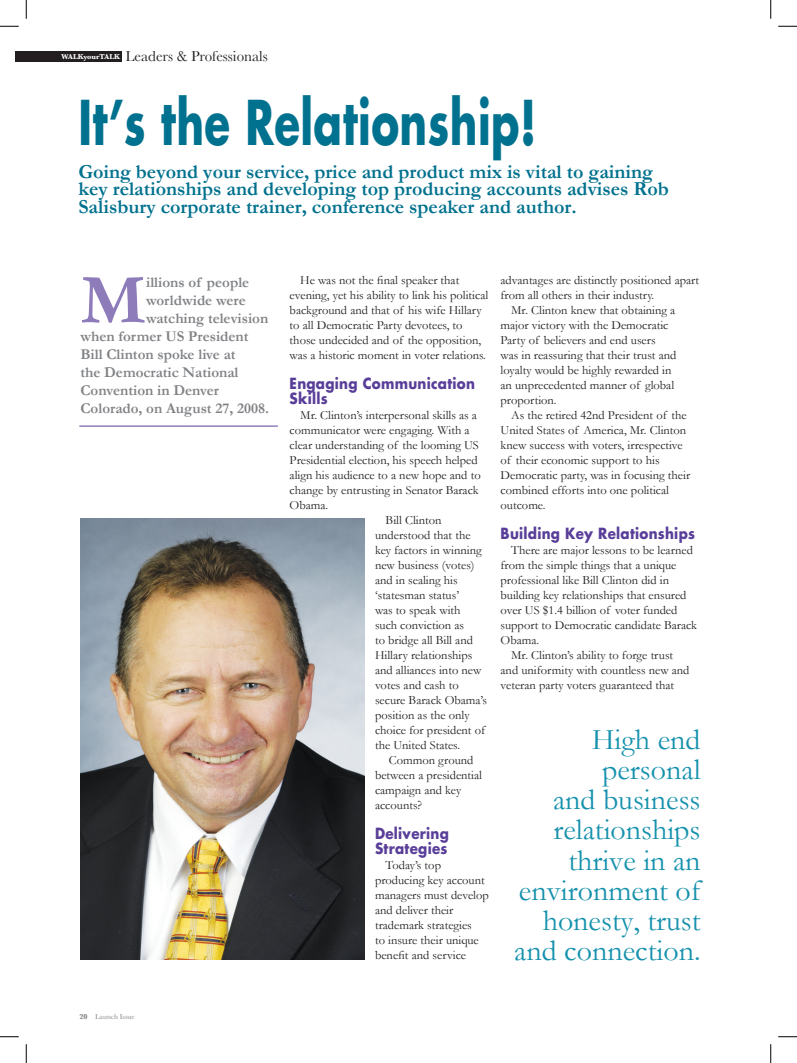
<style>
.page{position:relative;width:797px;height:1063px;background:#fff}
.page>*{position:absolute;margin:0;border:0;box-sizing:border-box;transform-origin:0 0}
.StartOff{font:700 71.62px "Garamond";color:#8d7cb9}
.Heading{font:700 60px "Futura";letter-spacing:.01em;color:#00718e;scale:.7 1}
.Quotes{font:30px/30px "Garamond";color:#1591ad;text-align:right}
.BodyText2{font:700 20px/17.5px "Garamond";color:#00718e}
.StartOff-2{font:700 15px "Garamond";color:#808285}
.Subhead{font:700 15px/15px "Futura";letter-spacing:.02em;color:#593e99;scale:.9 1}
.BodyText{font:15px "Baskerville";color:#231f20}
.BodyText-2{font:12.5px/15px "Garamond";color:#231f20}
.t1{font:7.5px "Baskerville";color:#808285}
.t2{font:700 7.5px "Baskerville";color:#fff}
.s1{font-weight:700}
</style>
<div class="page">
<div style="left:16px;top:51px;width:106px;height:10px;background:#231f20"></div>
<hr style="left:79px;top:426px;width:199px;height:1px;background:#593e99">
<img style="left:80px;top:518px;width:284px;height:441px">
<svg style="left:0;top:25px;width:19px;height:2px"></svg>
<svg style="left:778px;top:25px;width:19px;height:2px"></svg>
<svg style="left:0;top:1036px;width:19px;height:1px"></svg>
<svg style="left:778px;top:1036px;width:19px;height:1px"></svg>
<svg style="left:25px;top:0;width:2px;height:19px"></svg>
<svg style="left:25px;top:1044px;width:2px;height:18px"></svg>
<svg style="left:770px;top:0;width:1px;height:19px"></svg>
<svg style="left:770px;top:1044px;width:1px;height:18px"></svg>
<p class="t2" style="left:62px;top:52px;width:60px">WALKyourTALK</p>
<p class="BodyText" style="left:125px;top:48px;width:144px">Leaders &amp; Professionals</p>
<p class="Heading" style="left:78px;top:81px;width:655px">It’s the Relationship!</p>
<p class="BodyText2" style="left:78px;top:162px;width:592px">Going beyond your service, price and product mix is vital to gaining key relationships and developing top producing accounts advises Rob<br>Salisbury corporate trainer, conference speaker and author.</p>
<p class="StartOff" style="left:80px;top:257px;width:67px">M</p>
<p class="StartOff-2" style="left:146px;top:273px;width:105px">illions of people</p>
<p class="StartOff-2" style="left:146px;top:291px;width:101px">worldwide were</p>
<p class="StartOff-2" style="left:146px;top:309px;width:124px">watching television</p>
<p class="StartOff-2" style="left:80px;top:327px;width:169px">when former US President</p>
<p class="StartOff-2" style="left:80px;top:345px;width:157px">Bill Clinton spoke live at</p>
<p class="StartOff-2" style="left:80px;top:363px;width:159px">the Democratic National</p>
<p class="StartOff-2" style="left:80px;top:381px;width:140px">Convention in Denver</p>
<p class="StartOff-2" style="left:80px;top:399px;width:190px">Colorado, on August 27, 2008.</p>
<p class="BodyText-2" style="left:290px;top:272px;width:200px;text-indent:11px">He was not the final speaker that evening, yet his ability to link his political background and that of his wife Hillary to all Democratic Party devotees, to those undecided and of the opposition, was a historic moment in voter relations.</p>
<p class="Subhead" style="left:290px;top:375px;width:207px">Engaging Communication<br>Skills</p>
<p class="BodyText-2" style="left:290px;top:407px;width:192px;text-indent:11px">Mr. Clinton’s interpersonal skills as a communicator were engaging. With a clear understanding of the looming US Presidential election, his speech helped align his audience to a new hope and to change by entrusting in Senator Barack Obama.</p>
<p class="BodyText-2" style="left:375px;top:512px;width:113px;text-indent:11px">Bill Clinton understood that the key factors in winning new business (votes) and in sealing his ‘statesman status’<br>was to speak with<br>such conviction as<br>to bridge all Bill and<br>Hillary relationships and alliances into new votes and cash to secure Barack Obama’s position as the only choice for president of the United States.</p>
<p class="BodyText-2" style="left:375px;top:752px;width:108px;text-indent:14px">Common ground between a presidential campaign and key accounts?</p>
<p class="Subhead" style="left:375px;top:825px;width:84px">Delivering<br>Strategies</p>
<p class="BodyText-2" style="left:375px;top:857px;width:115px;text-indent:11px">Today’s top producing key account managers must develop and deliver their trademark strategies<br>to insure their unique benefit and service</p>
<p class="BodyText-2" style="left:500px;top:272px;width:200px">advantages are distinctly positioned apart from all others in their industry.</p>
<p class="BodyText-2" style="left:500px;top:302px;width:177px;text-indent:11px">Mr. Clinton knew that obtaining a major victory with the Democratic<br>Party of believers and end users was in reassuring that their trust and loyalty would be highly rewarded in an unprecedented manner of global proportion.</p>
<p class="BodyText-2" style="left:500px;top:407px;width:191px;text-indent:11px">As the retired 42nd President of the United States of America, Mr. Clinton knew success with voters, irrespective of their economic support to his Democratic party, was in focusing their combined efforts into one political outcome.</p>
<p class="Subhead" style="left:500px;top:525px;width:218px">Building Key Relationships</p>
<p class="BodyText-2" style="left:500px;top:542px;width:198px;text-indent:11px">There are major lessons to be learned from the simple things that a unique professional like Bill Clinton did in building key relationships that ensured over US $1.4 billion of voter funded support to Democratic candidate Barack Obama.</p>
<p class="BodyText-2" style="left:500px;top:647px;width:190px;text-indent:11px">Mr. Clinton’s ability to forge trust and uniformity with countless new and veteran party voters guaranteed that</p>
<p class="Quotes" style="left:514px;top:724px;width:188px">High end personal<br>and business relationships thrive in an environment of honesty, trust and connection.</p>
<p class="t1" style="left:79px;top:1012px;width:57px"><span class="s1">20</span> Launch Issue</p>
</div>
